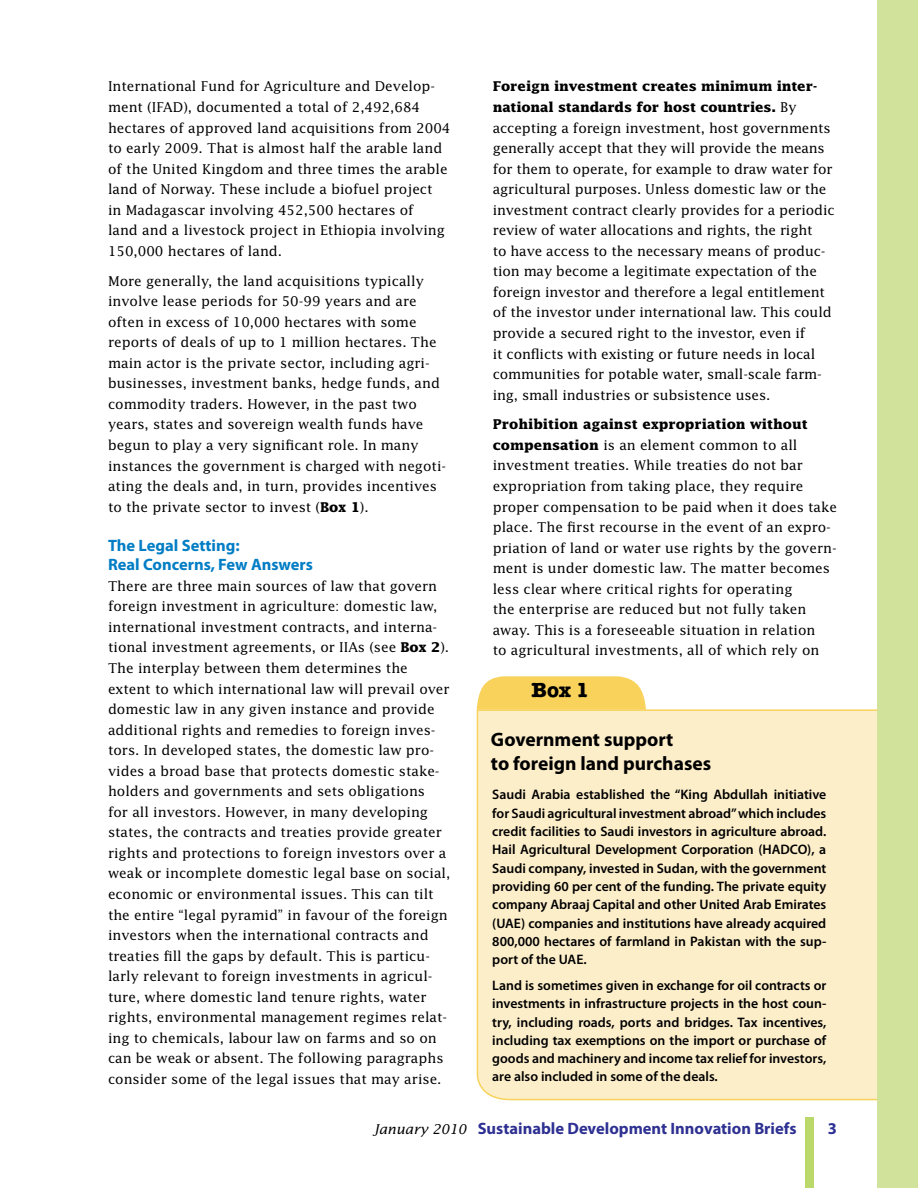
<style>
.page{position:relative;width:918px;height:1188px;background:#fff}
.page>*{position:absolute;margin:0;border:0;box-sizing:border-box;transform-origin:0 0}
.t1{font:700 20.7px "American Typewriter Std";color:#000}
.t2{font:700 19.5px/24px "Myriad Pro";color:#000}
.t3{font:700 16.5px "Myriad Pro";color:#2e3192}
.t4{font:700 16.5px/18.8px "Myriad Pro";color:#007dc5}
.t5{font:600 13.8px/18.3px "Myriad Pro";color:#000;text-align:justify}
.t6{font:13.5px/20.5px "Lucida Std";color:#000}
.s1{font-weight:700}
.s2{font-family:"Lucida Std";font-weight:400;font-style:italic;font-size:13.5px;color:#000}
</style>
<div class="page">
<div style="left:805px;top:1118px;width:9px;height:70px;background:#bbd86b"></div>
<div style="left:476px;top:709px;width:402px;height:392px;background:#fdeeca"></div>
<svg style="left:477px;top:676px;width:169px;height:34px;background:#f8d566"></svg>
<div style="left:878px;top:0;width:40px;height:1188px;background:#d1e39a"></div>
<p class="t6" style="left:108px;top:76px;width:344px">International Fund for Agriculture and Develop&shy;ment (IFAD), documented a total of 2,492,684 hectares of approved land acquisitions from 2004 to early 2009. That is almost half the arable land of the United Kingdom and three times the arable land of Norway. These include a biofuel project<br>in Madagascar involving 452,500 hectares of<br>land and a livestock project in Ethiopia involving 150,000 hectares of land.</p>
<p class="t6" style="left:108px;top:270px;width:340px">More generally, the land acquisitions typically involve lease periods for 50-99 years and are often in excess of 10,000 hectares with some reports of deals of up to 1 million hectares. The main actor is the private sector, including agri&shy;businesses, investment banks, hedge funds, and commodity traders. However, in the past two years, states and sovereign wealth funds have begun to play a very significant role. In many instances the government is charged with negoti&shy;ating the deals and, in turn, provides incentives to the private sector to invest (<span class="s1">Box 1</span>).</p>
<p class="t4" style="left:108px;top:537px;width:207px">The Legal Setting:<br>Real Concerns, Few Answers</p>
<p class="t6" style="left:108px;top:575px;width:344px">There are three main sources of law that govern foreign investment in agriculture: domestic law, international investment contracts, and interna&shy;tional investment agreements, or IIAs (see <span class="s1">Box 2</span>).<br>The interplay between them determines the extent to which international law will prevail over domestic law in any given instance and provide additional rights and remedies to foreign inves&shy;tors. In developed states, the domestic law pro&shy;vides a broad base that protects domestic stake&shy;holders and governments and sets obligations<br>for all investors. However, in many developing states, the contracts and treaties provide greater rights and protections to foreign investors over a weak or incomplete domestic legal base on social, economic or environmental issues. This can tilt the entire “legal pyramid” in favour of the foreign investors when the international contracts and treaties fill the gaps by default. This is particu&shy;larly relevant to foreign investments in agricul&shy;ture, where domestic land tenure rights, water rights, environmental management regimes relat&shy;ing to chemicals, labour law on farms and so on can be weak or absent. The following paragraphs consider some of the legal issues that may arise.</p>
<p class="t6" style="left:493px;top:76px;width:344px"><span class="s1">Foreign investment creates minimum inter&shy;national standards for host countries.</span> By accepting a foreign investment, host governments generally accept that they will provide the means for them to operate, for example to draw water for agricultural purposes. Unless domestic law or the investment contract clearly provides for a periodic review of water allocations and rights, the right<br>to have access to the necessary means of produc&shy;tion may become a legitimate expectation of the foreign investor and therefore a legal entitlement of the investor under international law. This could provide a secured right to the investor, even if<br>it conflicts with existing or future needs in local communities for potable water, small-scale farm&shy;ing, small industries or subsistence uses.</p>
<p class="t6" style="left:493px;top:414px;width:346px"><span class="s1">Prohibition against expropriation without compensation</span> is an element common to all investment treaties. While treaties do not bar expropriation from taking place, they require proper compensation to be paid when it does take place. The first recourse in the event of an expro&shy;priation of land or water use rights by the govern&shy;ment is under domestic law. The matter becomes less clear where critical rights for operating<br>the enterprise are reduced but not fully taken away. This is a foreseeable situation in relation<br>to agricultural investments, all of which rely on</p>
<h1 class="t1" style="left:531px;top:678px;width:59px">Box 1</h1>
<h2 class="t2" style="left:491px;top:728px;width:222px">Government support<br>to foreign land purchases</h2>
<p class="t5" style="left:492px;top:786px;width:336px">Saudi Arabia established the “King Abdullah initiative for Saudi agricultural investment abroad” which includes credit facilities to Saudi investors in agriculture abroad.<br>Hail Agricultural Development Corporation (HADCO), a Saudi company, invested in Sudan, with the government providing 60 per cent of the funding. The private equity company Abraaj Capital and other United Arab Emirates (UAE) companies and institutions have already acquired 800,000 hectares of farmland in Pakistan with the sup&shy;port of the UAE.</p>
<p class="t5" style="left:492px;top:976px;width:336px">Land is sometimes given in exchange for oil contracts or investments in infrastructure projects in the host coun&shy;try, including roads, ports and bridges. Tax incentives, including tax exemptions on the import or purchase of goods and machinery and income tax relief for investors, are also included in some of the deals.</p>
<p class="t3" style="left:373px;top:1119px;width:425px"><span class="s2">January 2010</span> Sustainable Development Innovation Briefs</p>
<p class="t3" style="left:828px;top:1119px;width:11px">3</p>
</div>
